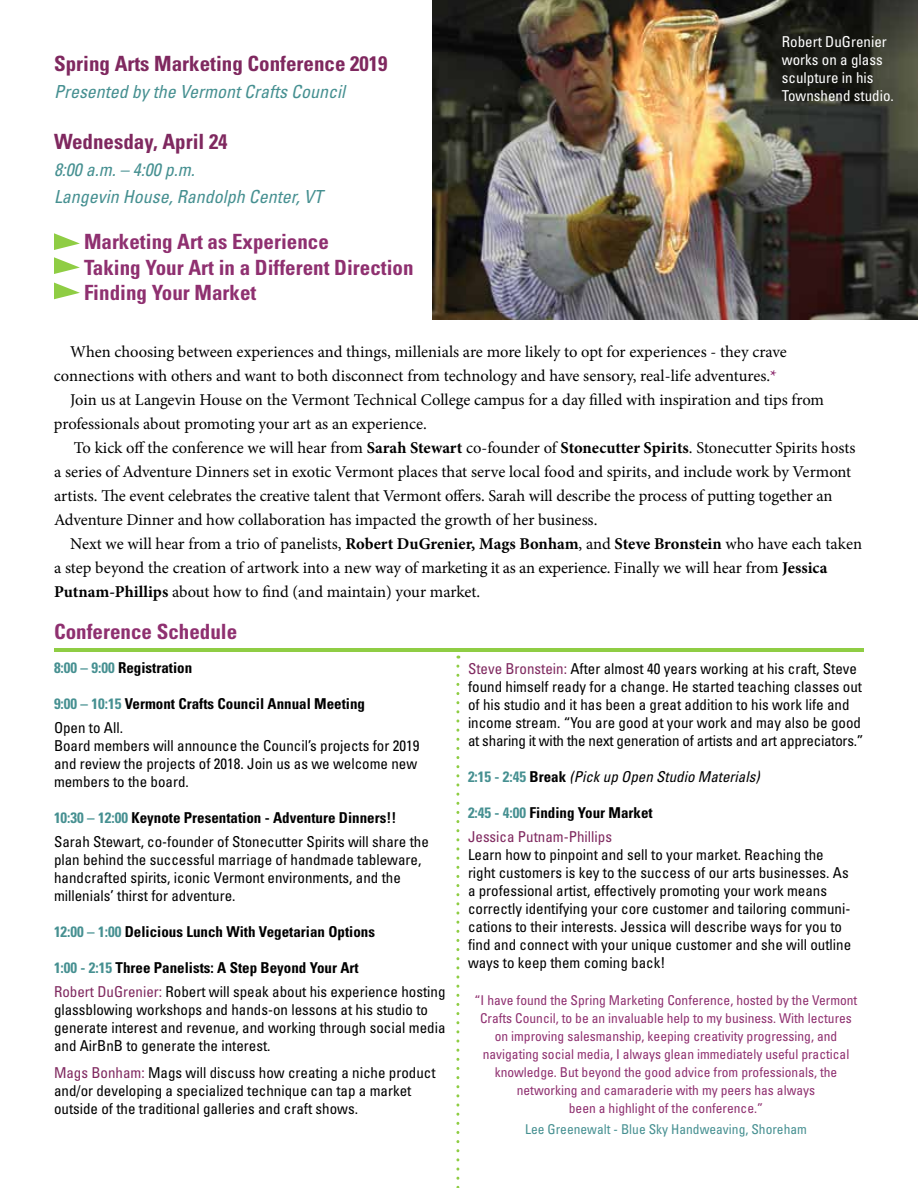
<style>
.page{position:relative;width:918px;height:1188px;background:#fff}
.page>*{position:absolute;margin:0;border:0;box-sizing:border-box;transform-origin:0 0}
.t1{font:700 condensed 21px/25.2px "Univers";color:#8f3070}
.t2{font:700 condensed 21px "Univers";color:#7f285f}
.t3{font:italic condensed 18px/27px "Univers";color:#469091}
.t4{font:16.5px "Minion Pro";letter-spacing:-.005em;color:#000}
.t5{font:condensed 15px/18px "Univers";color:#000}
.t6{font:700 condensed 15px/24px "Univers";color:#000}
.t7{font:condensed 15px/18px "Univers";color:#fff}
.t8{font:condensed 15px/24px "Univers";color:#7f285f}
.t9{font:italic condensed 15px "Univers";color:#000}
.t10{font:condensed 13.5px/18px "Univers";color:#8f3070;text-align:center}
.t11{font:condensed 13.5px "Univers";color:#469091}
.s1{font-weight:700;color:#8f3070}
.s2{font-weight:700}
.s3{color:#469091}
.s4{font-weight:400}
.s5{font-weight:700;color:#469091}
.s6{color:#7f285f}
.s7{font-weight:700;font-style:normal;color:#469091}
.s8{font-weight:700;font-style:normal}
.s9{font-weight:700;color:#000}
</style>
<div class="page">
<svg style="left:54px;top:233px;width:26px;height:17px"></svg>
<svg style="left:54px;top:257px;width:26px;height:17px"></svg>
<svg style="left:54px;top:283px;width:26px;height:16px"></svg>
<hr style="left:54px;top:648px;width:810px;height:3px;background:#8fcd44">
<svg style="left:456px;top:666px;width:3px;height:522px"></svg>
<img style="left:432px;top:0;width:486px;height:320px">
<h1 class="t2" style="left:54px;top:51px;width:335px">Spring Arts Marketing Conference 2019</h1>
<p class="t3" style="left:54px;top:78px;width:293px">Presented by the Vermont Crafts Council</p>
<h1 class="t2" style="left:54px;top:128px;width:175px">Wednesday, April 24</h1>
<p class="t3" style="left:54px;top:155px;width:270px">8:00 a.m. – 4:00 p.m.<br>Langevin House, Randolph Center, VT</p>
<h1 class="t1" style="left:84px;top:229px;width:331px">Marketing Art as Experience<br>Taking Your Art in a Different Direction<br>Finding Your Market</h1>
<p class="t7" style="left:782px;top:32px;width:113px">Robert DuGrenier works on a glass sculpture in his<br>Townshend studio.</p>
<p class="t4" style="left:70px;top:341px;width:718px">When choosing between experiences and things, millenials are more likely to opt for experiences - they crave</p>
<p class="t4" style="left:54px;top:365px;width:724px">connections with others and want to both disconnect from technology and have sensory, real-life adventures.<span class="s1">*</span></p>
<p class="t4" style="left:70px;top:389px;width:755px">Join us at Langevin House on the Vermont Technical College campus for a day filled with inspiration and tips from</p>
<p class="t4" style="left:54px;top:413px;width:374px">professionals about promoting your art as an experience.</p>
<p class="t4" style="left:74px;top:437px;width:783px">To kick off the conference we will hear from <span class="s2">Sarah Stewart</span> co-founder of <span class="s2">Stonecutter Spirits</span>. Stonecutter Spirits hosts</p>
<p class="t4" style="left:54px;top:461px;width:799px">a series of Adventure Dinners set in exotic Vermont places that serve local food and spirits, and include work by Vermont</p>
<p class="t4" style="left:54px;top:485px;width:780px">artists. The event celebrates the creative talent that Vermont offers. Sarah will describe the process of putting together an</p>
<p class="t4" style="left:54px;top:509px;width:545px">Adventure Dinner and how collaboration has impacted the growth of her business.</p>
<p class="t4" style="left:70px;top:533px;width:793px">Next we will hear from a trio of panelists, <span class="s2">Robert DuGrenier, Mags Bonham</span>, and <span class="s2">Steve Bronstein</span> who have each taken</p>
<p class="t4" style="left:54px;top:557px;width:775px">a step beyond the creation of artwork into a new way of marketing it as an experience. Finally we will hear from <span class="s2">Jessica</span></p>
<p class="t4" style="left:54px;top:581px;width:428px"><span class="s2">Putnam-Phillips</span> about how to find (and maintain) your market.</p>
<h1 class="t1" style="left:54px;top:619px;width:185px">Conference Schedule</h1>
<p class="t6" style="left:54px;top:656px;width:140px"><span class="s3">8:00 – 9:00</span> Registration</p>
<p class="t6" style="left:54px;top:692px;width:313px"><span class="s3">9:00 – 10:15</span> Vermont Crafts Council Annual Meeting<br><span class="s4">Open to All.</span></p>
<p class="t5" style="left:54px;top:737px;width:367px">Board members will announce the Council’s projects for 2019 and review the projects of 2018. Join us as we welcome new members to the board.</p>
<p class="t5" style="left:54px;top:806px;width:376px;line-height:24px"><span class="s5">10:30 – 12:00</span> <span class="s2">Keynote Presentation - Adventure Dinners!!<br></span>Sarah Stewart, co-founder of Stonecutter Spirits will share the</p>
<p class="t5" style="left:54px;top:851px;width:369px">plan behind the successful marriage of handmade tableware, handcrafted spirits, iconic Vermont environments, and the millenials’ thirst for adventure.</p>
<p class="t6" style="left:54px;top:920px;width:323px"><span class="s3">12:00 – 1:00</span> Delicious Lunch With Vegetarian Options</p>
<p class="t5" style="left:54px;top:956px;width:393px;line-height:24px"><span class="s5">1:00 - 2:15</span> <span class="s2">Three Panelists: A Step Beyond Your Art<br></span><span class="s6">Robert DuGrenier:</span> Robert will speak about his experience hosting</p>
<p class="t5" style="left:54px;top:1001px;width:393px">glassblowing workshops and hands-on lessons at his studio to generate interest and revenue, and working through social media and AirBnB to generate the interest.</p>
<p class="t5" style="left:54px;top:1064px;width:383px"><span class="s6">Mags Bonham:</span> Mags will discuss how creating a niche product and/or developing a specialized technique can tap a market outside of the traditional galleries and craft shows.</p>
<p class="t5" style="left:468px;top:659px;width:397px"><span class="s6">Steve Bronstein:</span> After almost 40 years working at his craft, Steve found himself ready for a change. He started teaching classes out of his studio and it has been a great addition to his work life and income stream. “You are good at your work and may also be good at sharing it with the next generation of artists and art appreciators.”</p>
<p class="t9" style="left:468px;top:767px;width:293px"><span class="s7">2:15 - 2:45</span> <span class="s8">Break</span> (Pick up Open Studio Materials)</p>
<p class="t8" style="left:468px;top:800px;width:186px"><span class="s5">2:45 - 4:00</span> <span class="s9">Finding Your Market<br></span>Jessica Putnam-Phillips</p>
<p class="t5" style="left:468px;top:845px;width:385px">Learn how to pinpoint and sell to your market. Reaching the right customers is key to the success of our arts businesses. As a professional artist, effectively promoting your work means correctly identifying your core customer and tailoring communi&shy;cations to their interests. Jessica will describe ways for you to find and connect with your unique customer and she will outline ways to keep them coming back!</p>
<p class="t10" style="left:475px;top:991px;width:384px">“I have found the Spring Marketing Conference, hosted by the Vermont Crafts Council, to be an invaluable help to my business. With lectures on improving salesmanship, keeping creativity progressing, and navigating social media, I always glean immediately useful practical knowledge. But beyond the good advice from professionals, the networking and camaraderie with my peers has always<br>been a highlight of the conference.”</p>
<p class="t11" style="left:525px;top:1121px;width:283px">Lee Greenewalt - Blue Sky Handweaving, Shoreham</p>
</div>
